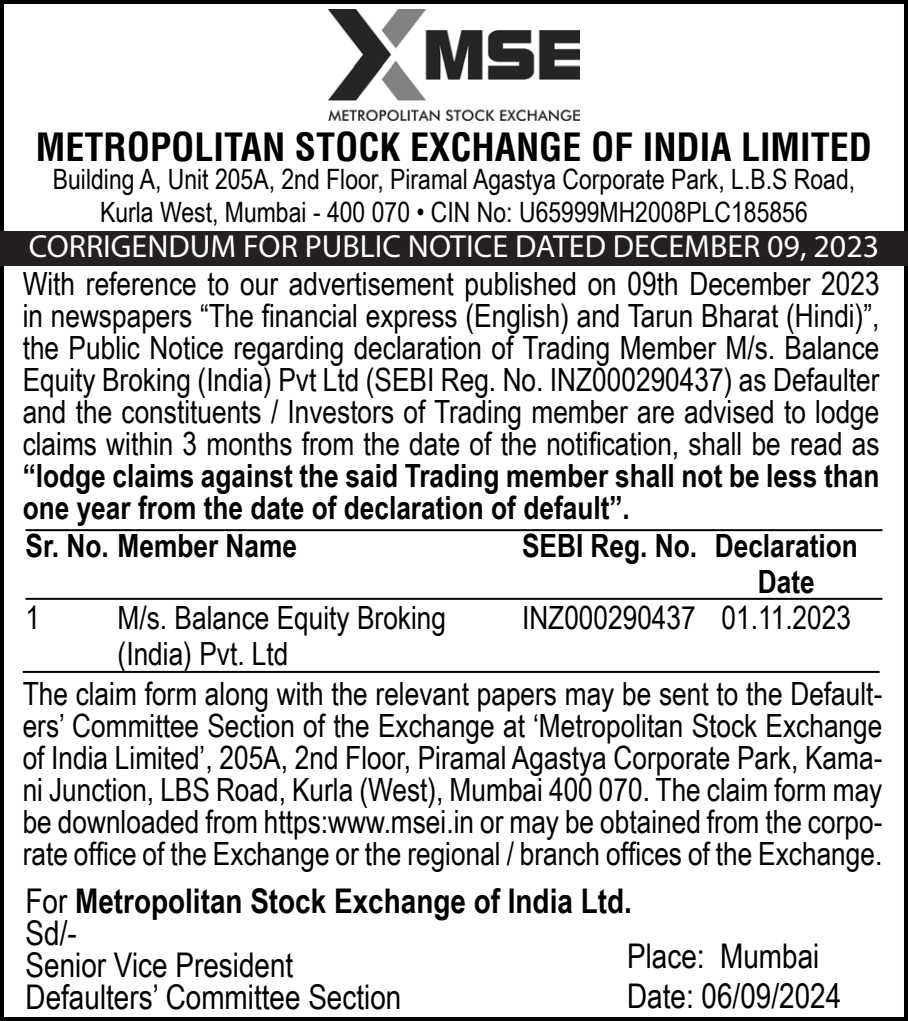
<style>
.page{position:relative;width:908px;height:1021px;background:#fff}
.page>*{position:absolute;margin:0;border:0;box-sizing:border-box;transform-origin:0 0}
.t1{font:700 condensed 38px "Helvetica";color:#000}
.t2{font:34px "Arial Narrow";color:#000}
.t3{font:700 34px "Arial Narrow";color:#000}
.t4{font:32px/32px "Arial Narrow";color:#000;text-align:justify}
.t5{font:32px "Myriad Pro";color:#fff}
.t6{font:700 32px "Arial Narrow";color:#000}
.t7{font:28px/33.6px "Arial Narrow";color:#000;text-align:center}
.s1{font-weight:700}
.s2{font-weight:400}
</style>
<div class="page">
<div style="left:0;top:0;width:907px;height:1020px;border:4px solid #000"></div>
<img style="left:329px;top:9px;width:250px;height:112px">
<div style="left:0;top:231px;width:907px;height:34px;background:#242021"></div>
<hr style="left:26px;top:529px;width:856px;height:2px;background:#000">
<hr style="left:26px;top:598px;width:856px;height:2px;background:#000">
<hr style="left:23px;top:671px;width:856px;height:2px;background:#000">
<p class="t1" style="left:36px;top:123px;width:837px">METROPOLITAN STOCK EXCHANGE OF INDIA LIMITED</p>
<p class="t7" style="left:53px;top:161px;width:803px">Building A, Unit 205A, 2nd Floor, Piramal Agastya Corporate Park, L.B.S Road,<br>Kurla West, Mumbai - 400 070 • CIN No: U65999MH2008PLC185856</p>
<p class="t5" style="left:29px;top:227px;width:851px">CORRIGENDUM FOR PUBLIC NOTICE DATED DECEMBER 09, 2023</p>
<p class="t4" style="left:23px;top:267px;width:858px">With reference to our advertisement published on 09th December 2023 in newspapers “The financial express (English) and Tarun Bharat (Hindi)”, the Public Notice regarding declaration of Trading Member M/s. Balance Equity Broking (India) Pvt Ltd (SEBI Reg. No. INZ000290437) as Defaulter and the constituents / Investors of Trading member are advised to lodge claims within 3 months from the date of the notification, shall be read as <span class="s1">“lodge claims against the said Trading member shall not be less than one year from the date of declaration of default”.</span></p>
<p class="t6" style="left:26px;top:521px;width:273px">Sr. No. Member Name</p>
<p class="t6" style="left:522px;top:521px;width:337px">SEBI Reg. No. Declaration</p>
<p class="t6" style="left:757px;top:557px;width:58px">Date</p>
<p class="t4" style="left:26px;top:600px;width:16px">1</p>
<p class="t4" style="left:118px;top:600px;width:330px">M/s. Balance Equity Broking</p>
<p class="t4" style="left:522px;top:600px;width:330px">INZ000290437 01.11.2023</p>
<p class="t4" style="left:118px;top:636px;width:172px">(India) Pvt. Ltd</p>
<p class="t4" style="left:23px;top:676px;width:860px">The claim form along with the relevant papers may be sent to the Default&shy;ers’ Committee Section of the Exchange at ‘Metropolitan Stock Exchange of India Limited’, 205A, 2nd Floor, Piramal Agastya Corporate Park, Kama&shy;ni Junction, LBS Road, Kurla (West), Mumbai 400 070. The claim form may be downloaded from https:www.msei.in or may be obtained from the corpo&shy;rate office of the Exchange or the regional / branch offices of the Exchange.</p>
<p class="t3" style="left:26px;top:874px;width:607px"><span class="s2">For</span> Metropolitan Stock Exchange of India Ltd.</p>
<p class="t2" style="left:26px;top:907px;width:53px">Sd/-</p>
<p class="t2" style="left:26px;top:939px;width:269px">Senior Vice President</p>
<p class="t2" style="left:26px;top:971px;width:377px">Defaulters’ Committee Section</p>
<p class="t2" style="left:626px;top:930px;width:194px">Place: Mumbai</p>
<p class="t2" style="left:626px;top:971px;width:215px">Date: 06/09/2024</p>
</div>
